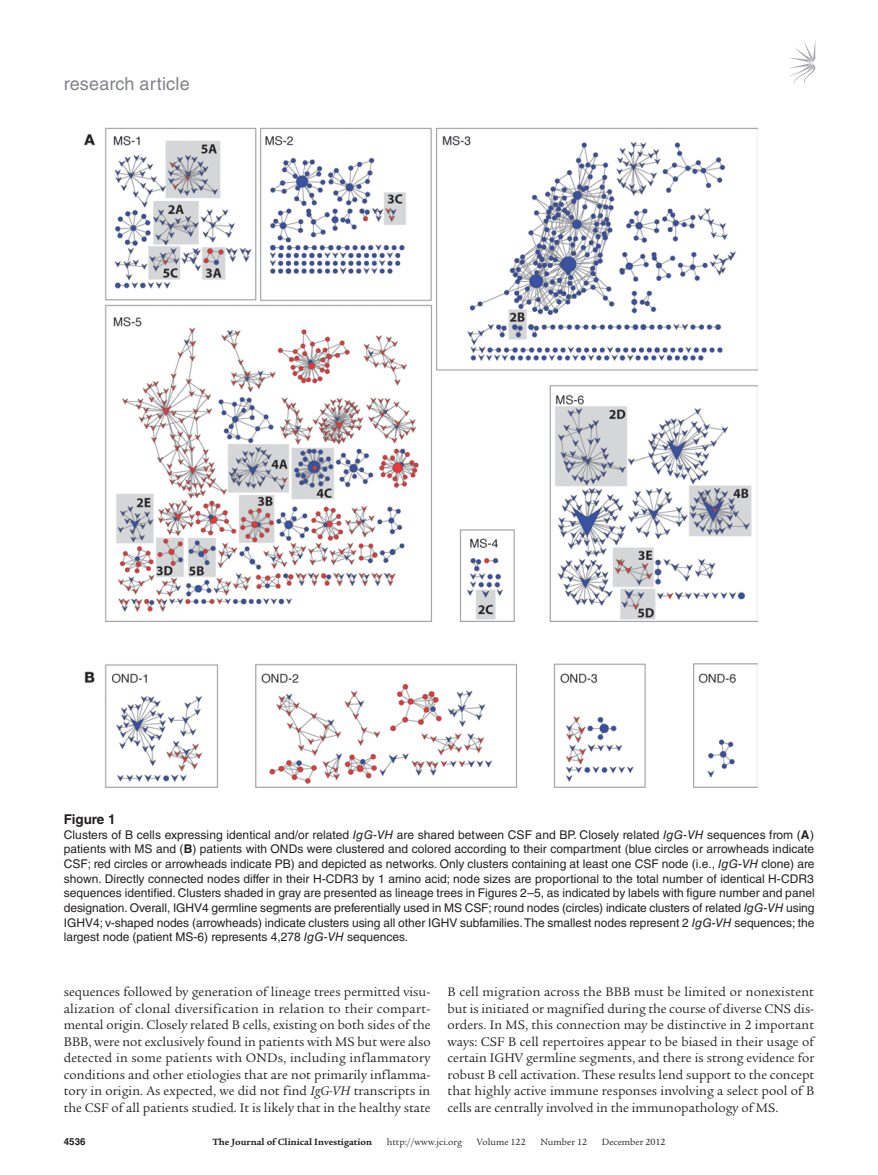
<style>
.page{position:relative;width:878px;height:1175px;background:#fff}
.page>*{position:absolute;margin:0;border:0;box-sizing:border-box;transform-origin:0 0}
.t1{font:18px "Helvetica LT Std";letter-spacing:.01em;color:#808285}
.t2{font:13.5px/16.5px "Legacy Serif Std";color:#231f20;text-align:justify}
.t3{font:700 13.5px "Helvetica LT Std";color:#231f20}
.t4{font:12px/14.7px "Helvetica LT Std";color:#231f20;text-align:justify}
.t5{font:9.75px "Legacy Serif Std";color:#231f20}
.t6{font:700 9.75px "Legacy Serif Std";color:#231f20}
.t7{font:700 9.75px "Helvetica LT Std";color:#231f20}
.s1{font-style:italic}
.s2{font-weight:700}
</style>
<div class="page">
<svg style="left:789px;top:42px;width:26px;height:43px"></svg>
<img style="left:83px;top:127px;width:674px;height:661px">
<h1 class="t1" style="left:64px;top:73px;width:127px">research article</h1>
<p class="t3" style="left:64px;top:811px;width:53px">Figure 1</p>
<p class="t4" style="left:64px;top:827px;width:752px">Clusters of B cells expressing identical and/or related <span class="s1">IgG-VH</span> are shared between CSF and BP. Closely related <span class="s1">IgG-VH</span> sequences from (<span class="s2">A</span>) patients with MS and (<span class="s2">B</span>) patients with ONDs were clustered and colored according to their compartment (blue circles or arrowheads indicate CSF; red circles or arrowheads indicate PB) and depicted as networks. Only clusters containing at least one CSF node (i.e., <span class="s1">IgG-VH</span> clone) are shown. Directly connected nodes differ in their H-CDR3 by 1 amino acid; node sizes are proportional to the total number of identical H-CDR3 sequences identified. Clusters shaded in gray are presented as lineage trees in Figures 2–5, as indicated by labels with figure number and panel designation. Overall, IGHV4 germline segments are preferentially used in MS CSF; round nodes (circles) indicate clusters of related <span class="s1">IgG-VH</span> using IGHV4; v-shaped nodes (arrowheads) indicate clusters using all other IGHV subfamilies. The smallest nodes represent 2 <span class="s1">IgG-VH</span> sequences; the largest node (patient MS-6) represents 4,278 <span class="s1">IgG-VH</span> sequences.</p>
<p class="t2" style="left:64px;top:983px;width:368px">sequences followed by generation of lineage trees permitted visu&shy;alization of clonal diversification in relation to their compart&shy;mental origin. Closely related B cells, existing on both sides of the BBB, were not exclusively found in patients with MS but were also detected in some patients with ONDs, including inflammatory conditions and other etiologies that are not primarily inflamma&shy;tory in origin. As expected, we did not find <span class="s1">IgG-VH</span> transcripts in the CSF of all patients studied. It is likely that in the healthy state</p>
<p class="t2" style="left:447px;top:983px;width:368px">B cell migration across the BBB must be limited or nonexistent but is initiated or magnified during the course of diverse CNS dis&shy;orders. In MS, this connection may be distinctive in 2 important ways: CSF B cell repertoires appear to be biased in their usage of certain IGHV germline segments, and there is strong evidence for robust B cell activation. These results lend support to the concept that highly active immune responses involving a select pool of B cells are centrally involved in the immunopathology of MS.</p>
<p class="t7" style="left:64px;top:1135px;width:23px">4536</p>
<p class="t6" style="left:212px;top:1135px;width:161px">The Journal of Clinical Investigation</p>
<p class="t5" style="left:387px;top:1136px;width:77px">http://www.jci.org</p>
<p class="t5" style="left:477px;top:1136px;width:50px">Volume 122</p>
<p class="t5" style="left:540px;top:1136px;width:48px">Number 12</p>
<p class="t5" style="left:602px;top:1136px;width:65px">December 2012</p>
</div>
